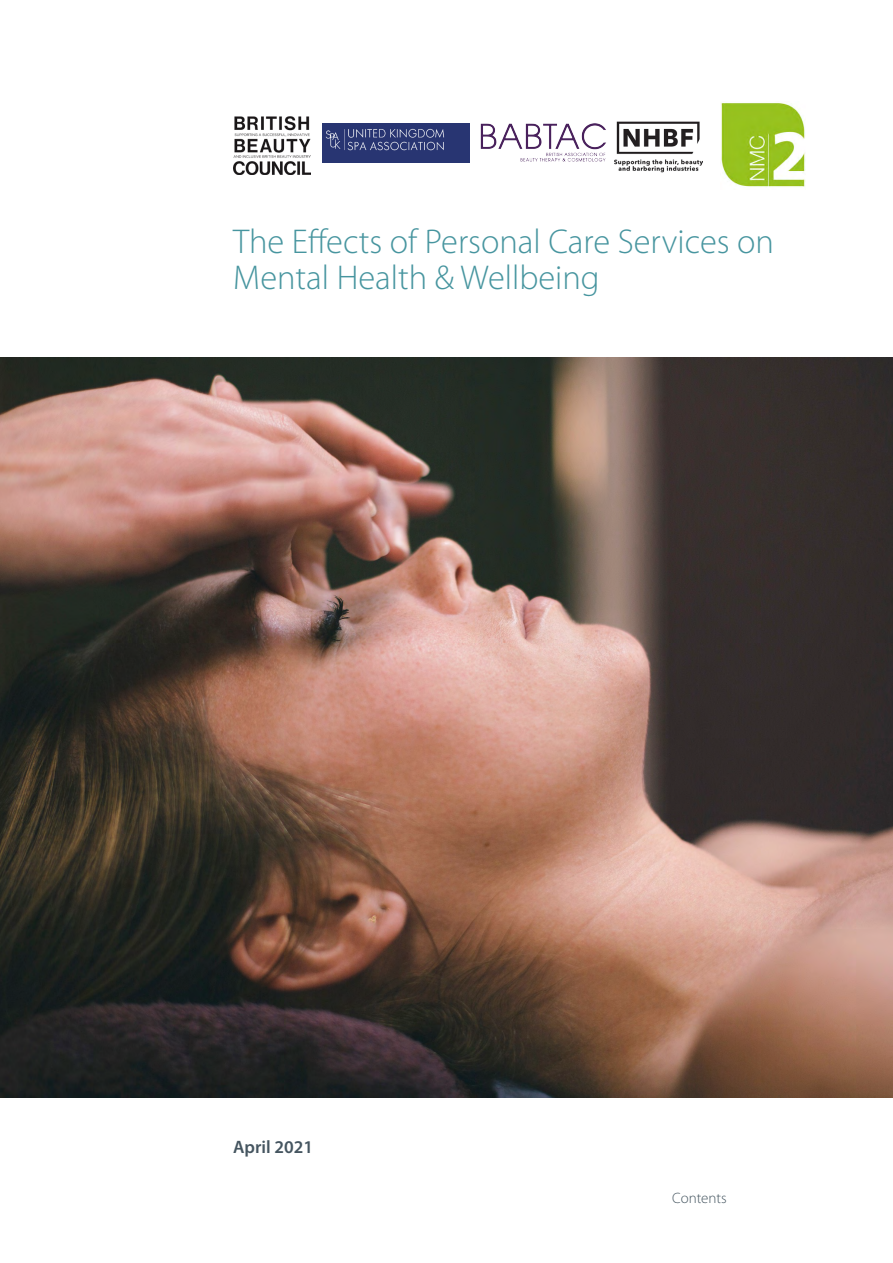
<style>
.page{position:relative;width:893px;height:1263px;background:#fff}
.page>*{position:absolute;margin:0;border:0;box-sizing:border-box;transform-origin:0 0}
.t1{font:300 34.5px/36px "Myriad Pro";color:#47959f}
.t2{font:600 18px "Myriad Pro";color:#455560}
.t3{font:300 15px "Myriad Pro";color:#455560}
</style>
<div class="page">
<img style="left:0;top:357px;width:893px;height:740px">
<img style="left:721px;top:103px;width:85px;height:84px">
<img style="left:233px;top:117px;width:77px;height:57px">
<img style="left:322px;top:123px;width:148px;height:39px">
<img style="left:480px;top:123px;width:126px;height:39px">
<img style="left:615px;top:121px;width:87px;height:52px">
<p class="t1" style="left:233px;top:224px;width:542px">The Effects of Personal Care Services on<br>Mental Health &amp; Wellbeing</p>
<p class="t2" style="left:233px;top:1135px;width:81px">April 2021</p>
<p class="t3" style="left:672px;top:1189px;width:56px">Contents</p>
</div>
